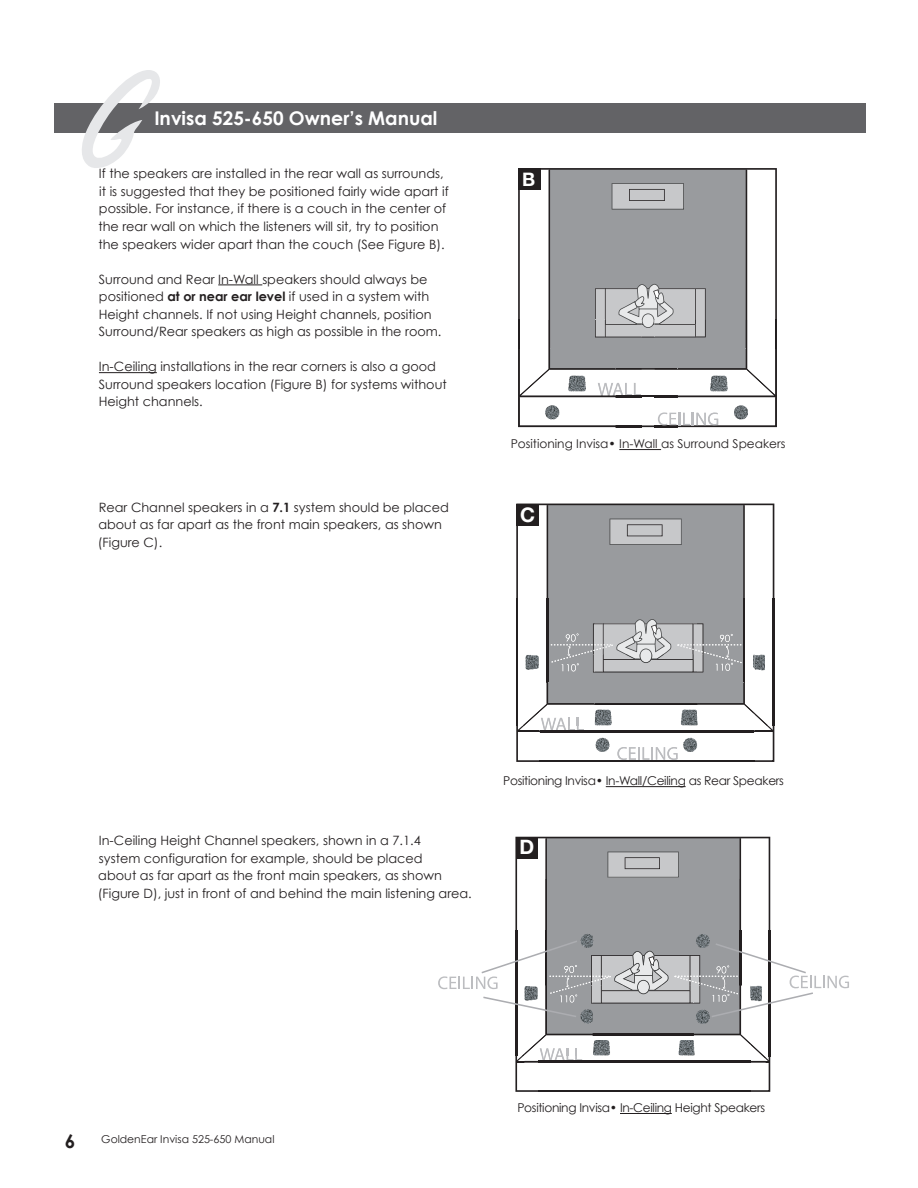
<style>
.page{position:relative;width:918px;height:1188px;background:#fff}
.page>*{position:absolute;margin:0;border:0;box-sizing:border-box;transform-origin:0 0}
.t1{font:700 20.25px "Helvetica Neue";color:#fff}
.t2{font:700 19.95px "Helvetica Neue";color:#fff}
.t3{font:700 18.9px "Century Gothic";color:#fff}
.t4{font:700 18.9px "Century Gothic";color:#231f20}
.t5{font:700 18.75px "Helvetica Neue";color:#fff}
.t6{font:12.9px/17.5px "Century Gothic";color:#231f20}
.t7{font:12.15px "Century Gothic";letter-spacing:-.025em;color:#231f20}
.t8{font:12.15px "Century Gothic";color:#231f20}
.t9{font:10.8px "Century Gothic";color:#231f20}
.s1{font-weight:700}
</style>
<div class="page">
<div style="left:54px;top:103px;width:811px;height:30px;background:#636366"></div>
<svg style="left:82px;top:70px;width:78px;height:98px"></svg>
<div style="left:518px;top:169px;width:23px;height:21px;background:#231f20"></div>
<img style="left:616px;top:397px;width:26px;height:31px">
<img style="left:616px;top:425px;width:26px;height:2px">
<img style="left:518px;top:320px;width:1px;height:29px">
<img style="left:654px;top:397px;width:24px;height:31px">
<img style="left:654px;top:425px;width:24px;height:2px">
<img style="left:776px;top:320px;width:1px;height:29px">
<img style="left:518px;top:427px;width:98px;height:1px">
<img style="left:518px;top:349px;width:98px;height:78px">
<svg style="left:519px;top:170px;width:257px;height:227px"></svg>
<img style="left:519px;top:396px;width:97px;height:1px">
<img style="left:678px;top:349px;width:99px;height:78px">
<img style="left:747px;top:369px;width:29px;height:27px">
<img style="left:678px;top:396px;width:98px;height:1px">
<svg style="left:658px;top:412px;width:60px;height:13px"></svg>
<svg style="left:516px;top:504px;width:258px;height:258px"></svg>
<div style="left:517px;top:504px;width:22px;height:22px;background:#231f20"></div>
<img style="left:516px;top:599px;width:1px;height:127px">
<img style="left:774px;top:599px;width:1px;height:127px">
<img style="left:753px;top:732px;width:2px;height:28px">
<img style="left:539px;top:732px;width:214px;height:28px">
<img style="left:540px;top:760px;width:213px;height:2px">
<svg style="left:517px;top:505px;width:257px;height:227px"></svg>
<img style="left:540px;top:731px;width:213px;height:1px">
<svg style="left:617px;top:747px;width:61px;height:13px"></svg>
<div style="left:516px;top:837px;width:21px;height:21px;background:#231f20"></div>
<img style="left:538px;top:1090px;width:213px;height:2px">
<img style="left:525px;top:1062px;width:241px;height:1px">
<svg style="left:438px;top:838px;width:411px;height:224px"></svg>
<hr style="left:218px;top:285px;width:44px;height:1px;background:#231f20">
<hr style="left:99px;top:372px;width:58px;height:1px;background:#231f20">
<hr style="left:619px;top:449px;width:42px;height:1px;background:#231f20">
<hr style="left:606px;top:786px;width:80px;height:1px;background:#231f20">
<hr style="left:620px;top:1113px;width:52px;height:1px;background:#231f20">
<p class="t3" style="left:154px;top:106px;width:285px">Invisa 525-650 Owner’s Manual</p>
<p class="t6" style="left:98px;top:165px;width:352px">If the speakers are installed in the rear wall as surrounds, it is suggested that they be positioned fairly wide apart if possible. For instance, if there is a couch in the center of the rear wall on which the listeners will sit, try to position the speakers wider apart than the couch (See Figure B).</p>
<p class="t6" style="left:99px;top:270px;width:344px">Surround and Rear In-Wall speakers should always be positioned <span class="s1">at or near ear level</span> if used in a system with Height channels. If not using Height channels, position Surround/Rear speakers as high as possible in the room.</p>
<p class="t6" style="left:99px;top:358px;width:350px">In-Ceiling installations in the rear corners is also a good<br>Surround speakers location (Figure B) for systems without<br>Height channels.</p>
<p class="t6" style="left:98px;top:498px;width:353px">Rear Channel speakers in a <span class="s1">7.1</span> system should be placed about as far apart as the front main speakers, as shown (Figure C).</p>
<p class="t5" style="left:522px;top:164px;width:15px">B</p>
<p class="t8" style="left:511px;top:437px;width:276px">Positioning Invisa• In-Wall as Surround Speakers</p>
<p class="t1" style="left:520px;top:499px;width:16px">C</p>
<p class="t6" style="left:98px;top:832px;width:375px">In-Ceiling Height Channel speakers, shown in a 7.1.4<br>system configuration for example, should be placed<br>about as far apart as the front main speakers, as shown (Figure D), just in front of and behind the main listening area.</p>
<p class="t7" style="left:503px;top:774px;width:282px">Positioning Invisa• In-Wall/Ceiling as Rear Speakers</p>
<p class="t2" style="left:520px;top:832px;width:16px">D</p>
<p class="t4" style="left:65px;top:1129px;width:12px">6</p>
<p class="t9" style="left:101px;top:1133px;width:175px">GoldenEar Invisa 525-650 Manual</p>
<p class="t7" style="left:517px;top:1101px;width:249px">Positioning Invisa• In-Ceiling Height Speakers</p>
</div>
